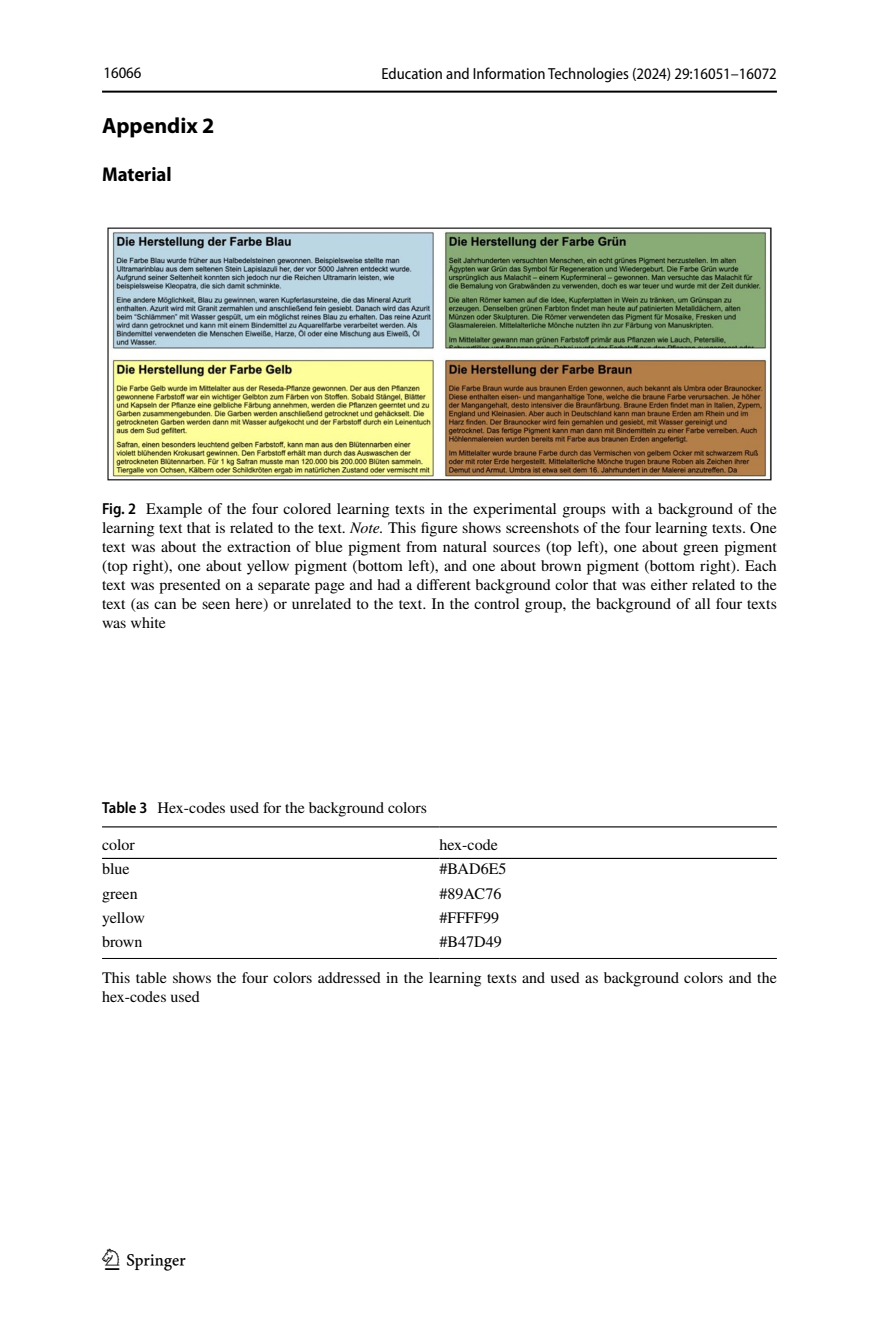
<style>
.page{position:relative;width:879px;height:1333px;background:#fff}
.page>*{position:absolute;margin:0;border:0;box-sizing:border-box;transform-origin:0 0}
.t1{font:30px "Springnew Regular 4";color:#000}
.t2{font:700 22px "Myriad Pro";color:#000}
.t3{font:700 semi-condensed 20px "Myriad Pro";color:#000}
.t4{font:16px/19px "STIX";color:#000;text-align:justify}
.t5{font:semi-condensed 16px "Myriad Pro";color:#000}
.s1{font-family:"Myriad Pro";font-weight:600;font-stretch:semi-condensed}
.s2{font-style:italic}
</style>
<div class="page">
<hr style="left:102px;top:91px;width:675px;height:2px;background:#000">
<img style="left:108px;top:227px;width:663px;height:254px">
<hr style="left:102px;top:826px;width:337px;height:1px;background:#000">
<hr style="left:439px;top:826px;width:338px;height:1px;background:#000">
<hr style="left:102px;top:957px;width:337px;height:1px;background:#000">
<hr style="left:439px;top:957px;width:338px;height:1px;background:#000">
<hr style="left:102px;top:857px;width:337px;height:2px;background:#000">
<hr style="left:439px;top:857px;width:338px;height:2px;background:#000">
<p class="t5" style="left:103px;top:64px;width:39px">16066</p>
<p class="t5" style="left:381px;top:65px;width:397px">Education and Information Technologies (2024) 29:16051–16072</p>
<h2 class="t2" style="left:102px;top:111px;width:114px">Appendix 2</h2>
<p class="t3" style="left:102px;top:163px;width:71px">Material</p>
<p class="t4" style="left:102px;top:500px;width:676px"><span class="s1">Fig. 2</span> Example of the four colored learning texts in the experimental groups with a background of the learning text that is related to the text. <span class="s2">Note.</span> This figure shows screenshots of the four learning texts. One text was about the extraction of blue pigment from natural sources (top left), one about green pigment (top right), one about yellow pigment (bottom left), and one about brown pigment (bottom right). Each text was presented on a separate page and had a different background color that was either related to the text (as can be seen here) or unrelated to the text. In the control group, the background of all four texts was white</p>
<p class="t4" style="left:102px;top:799px;width:326px"><span class="s1">Table 3</span> Hex-codes used for the background colors</p>
<p class="t4" style="left:102px;top:836px;width:34px">color</p>
<p class="t4" style="left:439px;top:836px;width:60px">hex-code</p>
<p class="t4" style="left:102px;top:860px;width:29px">blue</p>
<p class="t4" style="left:439px;top:860px;width:69px">#BAD6E5</p>
<p class="t4" style="left:102px;top:884px;width:37px">green</p>
<p class="t4" style="left:439px;top:884px;width:63px">#89AC76</p>
<p class="t4" style="left:102px;top:908px;width:44px">yellow</p>
<p class="t4" style="left:439px;top:908px;width:61px">#FFFF99</p>
<p class="t4" style="left:102px;top:933px;width:42px">brown</p>
<p class="t4" style="left:439px;top:933px;width:64px">#B47D49</p>
<p class="t4" style="left:102px;top:969px;width:676px">This table shows the four colors addressed in the learning texts and used as background colors and the hex-codes used</p>
<h1 class="t1" style="left:105px;top:1248px;width:83px">1 3</h1>
</div>
